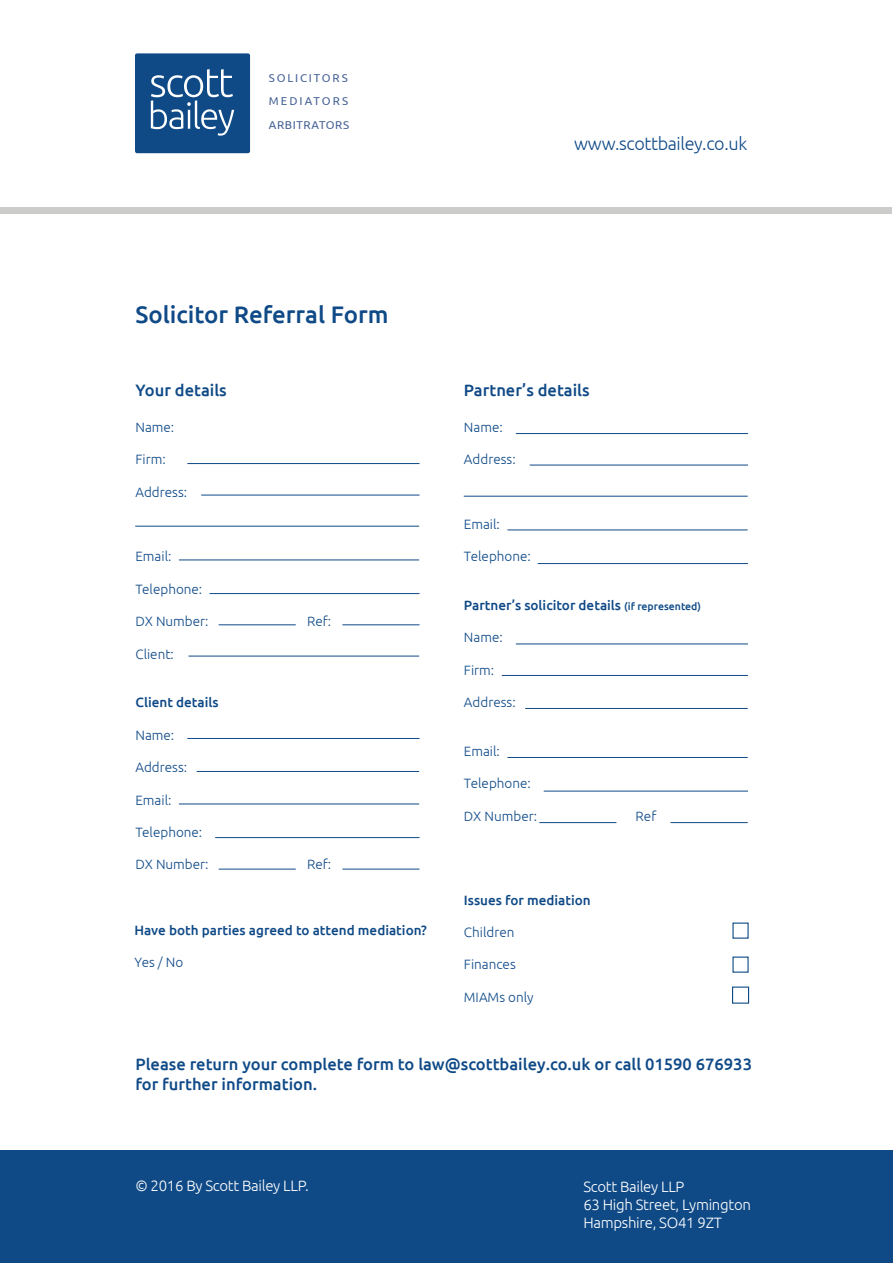
<style>
.page{position:relative;width:893px;height:1263px;background:#fff}
.page>*{position:absolute;margin:0;border:0;box-sizing:border-box;transform-origin:0 0}
.t1{font:500 24px "Ubuntu";color:#0f4a87}
.t2{font:300 18px "Ubuntu";letter-spacing:-.02em;color:#0f4a87}
.t3{font:500 16.5px/19.8px "Ubuntu";color:#0f4a87}
.t4{font:300 15px/18px "Ubuntu";letter-spacing:-.02em;color:#fff}
.t5{font:300 13.5px "Ubuntu";color:#0f4a87}
.t6{font:500 13.5px "Ubuntu";color:#0f4a87}
.t7{font:11.4px/23.7px "Ubuntu";letter-spacing:.155em;color:#466297}
.s1{font-size:10.5px}
</style>
<div class="page">
<div style="left:0;top:207px;width:891px;height:7px;background:#cccccb"></div>
<hr style="left:187px;top:463px;width:232px;height:1px;background:#0f4a87">
<hr style="left:201px;top:495px;width:218px;height:1px;background:#0f4a87">
<hr style="left:135px;top:526px;width:284px;height:1px;background:#0f4a87">
<hr style="left:179px;top:560px;width:240px;height:1px;background:#0f4a87">
<hr style="left:210px;top:593px;width:210px;height:1px;background:#0f4a87">
<hr style="left:187px;top:738px;width:232px;height:1px;background:#0f4a87">
<hr style="left:197px;top:771px;width:222px;height:1px;background:#0f4a87">
<hr style="left:179px;top:804px;width:240px;height:1px;background:#0f4a87">
<hr style="left:215px;top:837px;width:205px;height:1px;background:#0f4a87">
<hr style="left:342px;top:869px;width:78px;height:1px;background:#0f4a87">
<hr style="left:516px;top:433px;width:232px;height:1px;background:#0f4a87">
<hr style="left:530px;top:465px;width:218px;height:1px;background:#0f4a87">
<hr style="left:464px;top:496px;width:284px;height:1px;background:#0f4a87">
<hr style="left:507px;top:530px;width:241px;height:1px;background:#0f4a87">
<hr style="left:538px;top:563px;width:210px;height:1px;background:#0f4a87">
<hr style="left:516px;top:644px;width:232px;height:1px;background:#0f4a87">
<hr style="left:502px;top:675px;width:246px;height:1px;background:#0f4a87">
<hr style="left:525px;top:708px;width:223px;height:1px;background:#0f4a87">
<hr style="left:507px;top:757px;width:241px;height:1px;background:#0f4a87">
<hr style="left:544px;top:791px;width:204px;height:1px;background:#0f4a87">
<hr style="left:219px;top:869px;width:77px;height:1px;background:#0f4a87">
<hr style="left:671px;top:822px;width:77px;height:1px;background:#0f4a87">
<hr style="left:539px;top:822px;width:77px;height:1px;background:#0f4a87">
<div style="left:732px;top:986px;width:17px;height:18px;border:1px solid #0f4a87"></div>
<div style="left:0;top:1150px;width:893px;height:113px;background:#0f4a87"></div>
<hr style="left:342px;top:624px;width:78px;height:1px;background:#0f4a87">
<hr style="left:219px;top:624px;width:77px;height:1px;background:#0f4a87">
<hr style="left:189px;top:656px;width:230px;height:1px;background:#0f4a87">
<div style="left:135px;top:53px;width:115px;height:100px;background:#0f4a87;border-radius:2px"></div>
<svg style="left:151px;top:69px;width:83px;height:67px"></svg>
<p class="t7" style="left:269px;top:65px;width:82px">SOLICITORS<br>MEDIATORS<br>ARBITRATORS</p>
<h2 class="t2" style="left:574px;top:132px;width:175px">www.scottbailey.co.uk</h2>
<h1 class="t1" style="left:135px;top:299px;width:255px">Solicitor Referral Form</h1>
<p class="t3" style="left:135px;top:379px;width:93px">Your details</p>
<p class="t5" style="left:135px;top:419px;width:40px">Name:</p>
<p class="t5" style="left:135px;top:451px;width:32px">Firm:</p>
<p class="t5" style="left:135px;top:484px;width:53px">Address:</p>
<p class="t5" style="left:135px;top:548px;width:37px">Email:</p>
<p class="t5" style="left:135px;top:581px;width:68px">Telephone:</p>
<p class="t5" style="left:135px;top:613px;width:75px">DX Number:</p>
<p class="t5" style="left:307px;top:613px;width:26px">Ref:</p>
<p class="t5" style="left:135px;top:646px;width:40px">Client:</p>
<p class="t6" style="left:135px;top:694px;width:85px">Client details</p>
<p class="t5" style="left:135px;top:727px;width:40px">Name:</p>
<p class="t5" style="left:135px;top:759px;width:53px">Address:</p>
<p class="t5" style="left:135px;top:791px;width:37px">Email:</p>
<p class="t5" style="left:135px;top:824px;width:68px">Telephone:</p>
<p class="t5" style="left:135px;top:856px;width:75px">DX Number:</p>
<p class="t5" style="left:307px;top:856px;width:26px">Ref:</p>
<p class="t6" style="left:134px;top:921px;width:294px">Have both parties agreed to attend mediation?</p>
<p class="t5" style="left:134px;top:954px;width:50px">Yes / No</p>
<p class="t3" style="left:464px;top:379px;width:127px">Partner’s details</p>
<p class="t5" style="left:464px;top:419px;width:40px">Name:</p>
<p class="t5" style="left:464px;top:451px;width:53px">Address:</p>
<p class="t5" style="left:464px;top:516px;width:37px">Email:</p>
<p class="t5" style="left:464px;top:548px;width:68px">Telephone:</p>
<p class="t6" style="left:464px;top:597px;width:239px">Partner’s solicitor details <span class="s1">(if represented)</span></p>
<p class="t5" style="left:464px;top:629px;width:40px">Name:</p>
<p class="t5" style="left:464px;top:662px;width:32px">Firm:</p>
<p class="t5" style="left:464px;top:694px;width:53px">Address:</p>
<p class="t5" style="left:464px;top:743px;width:37px">Email:</p>
<p class="t5" style="left:464px;top:775px;width:68px">Telephone:</p>
<p class="t5" style="left:464px;top:808px;width:75px">DX Number:</p>
<p class="t5" style="left:636px;top:808px;width:22px">Ref</p>
<p class="t6" style="left:464px;top:891px;width:128px">Issues for mediation</p>
<p class="t5" style="left:464px;top:924px;width:52px">Children</p>
<p class="t5" style="left:464px;top:956px;width:53px">Finances</p>
<p class="t5" style="left:464px;top:989px;width:71px">MIAMs only</p>
<p class="t3" style="left:135px;top:1053px;width:618px">Please return your complete form to law@scottbailey.co.uk or call 01590 676933 for further information.</p>
<p class="t4" style="left:135px;top:1177px;width:175px">© 2016 By Scott Bailey LLP.</p>
<p class="t4" style="left:583px;top:1177px;width:169px">Scott Bailey LLP<br>63 High Street, Lymington<br>Hampshire, SO41 9ZT</p>
</div>
